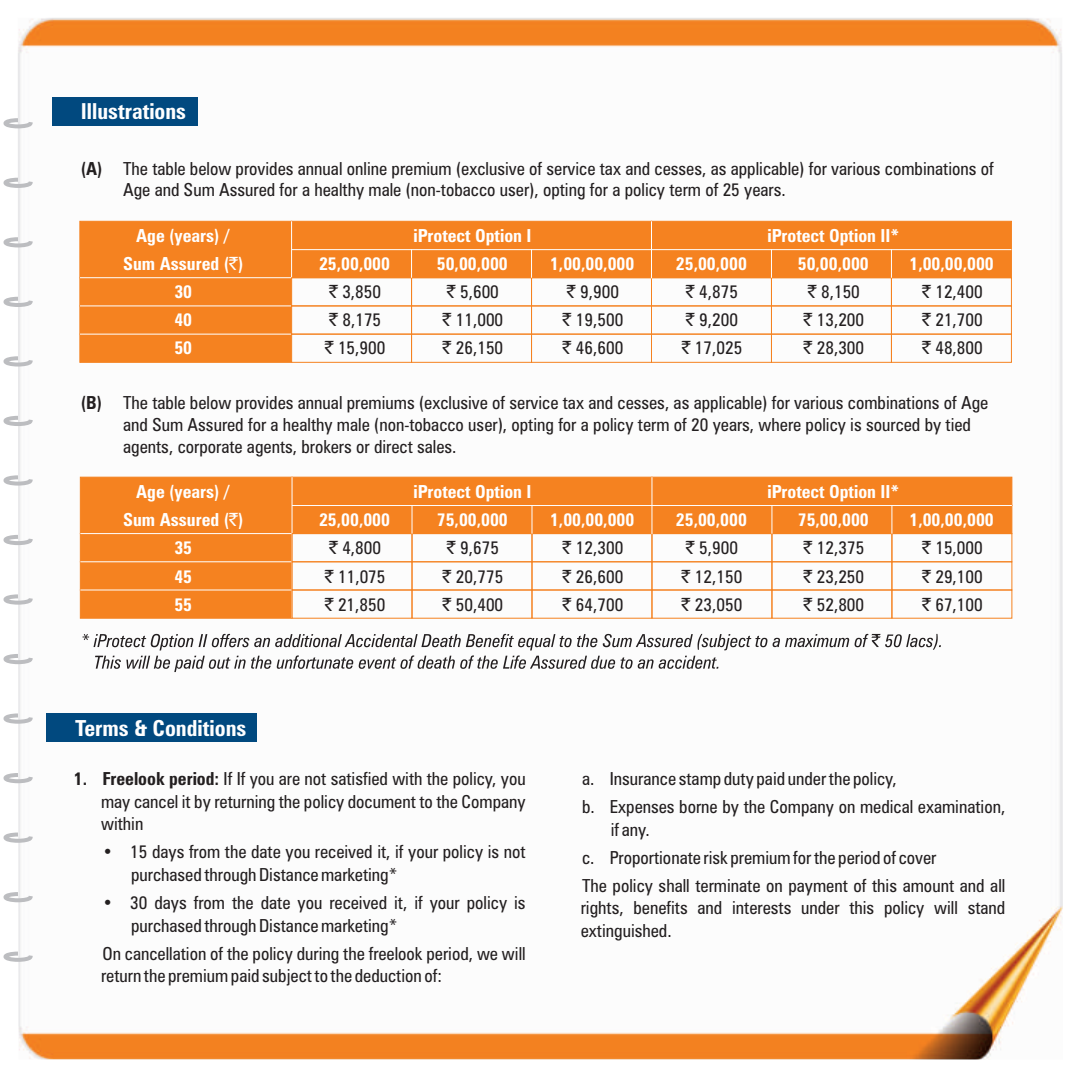
<style>
.page{position:relative;width:1080px;height:1080px;background:#fff}
.page>*{position:absolute;margin:0;border:0;box-sizing:border-box;transform-origin:0 0}
.t1{font:700 condensed 22.2px "Zurich BT";color:#fff}
.t2{font:700 condensed 22px "Zurich BT";color:#fff}
.t3{font:condensed 18px/22.6px "Zurich BT";color:#231f20}
.t4{font:700 condensed 18px/28.2px "Zurich BT";color:#fff;text-align:center}
.s1{font-weight:700}
.s2{font-family:"Rupee Foradian";font-weight:400;font-stretch:normal}
.s3{font-family:"Rupee Foradian";font-stretch:normal}
</style>
<div class="page">
<img style="left:18px;top:18px;width:1044px;height:1041px">
<svg style="left:3px;top:116px;width:32px;height:15px"></svg>
<svg style="left:3px;top:176px;width:32px;height:14px"></svg>
<svg style="left:3px;top:235px;width:32px;height:15px"></svg>
<svg style="left:3px;top:295px;width:32px;height:15px"></svg>
<svg style="left:3px;top:354px;width:32px;height:15px"></svg>
<svg style="left:3px;top:414px;width:32px;height:15px"></svg>
<svg style="left:3px;top:473px;width:32px;height:15px"></svg>
<svg style="left:3px;top:533px;width:32px;height:15px"></svg>
<svg style="left:3px;top:592px;width:32px;height:15px"></svg>
<svg style="left:3px;top:652px;width:32px;height:15px"></svg>
<svg style="left:3px;top:711px;width:32px;height:15px"></svg>
<svg style="left:3px;top:771px;width:32px;height:15px"></svg>
<svg style="left:3px;top:831px;width:32px;height:14px"></svg>
<svg style="left:3px;top:890px;width:32px;height:15px"></svg>
<svg style="left:3px;top:950px;width:32px;height:14px"></svg>
<div style="left:46px;top:713px;width:211px;height:29px;background:#01497f"></div>
<div style="left:52px;top:97px;width:146px;height:29px;background:#01497f"></div>
<svg style="left:83px;top:634px;width:858px;height:38px"></svg>
<svg style="left:79px;top:220px;width:933px;height:143px"></svg>
<svg style="left:79px;top:476px;width:934px;height:143px"></svg>
<p class="t2" style="left:81px;top:103px;width:107px">Illustrations</p>
<p class="t3" style="left:123px;top:159px;width:872px;line-height:21.6px;text-indent:-42px"><span class="s1">(A)</span> The table below provides annual online premium (exclusive of service tax and cesses, as applicable) for various combinations of<br>Age and Sum Assured for a healthy male (non-tobacco user), opting for a policy term of 25 years.</p>
<p class="t4" style="left:123px;top:223px;width:122px">Age (years) /<br>Sum Assured (<span class="s2">`</span>)</p>
<p class="t4" style="left:174px;top:279px;width:19px;text-align:justify">30<br>40<br>50</p>
<p class="t4" style="left:414px;top:223px;width:119px">iProtect Option I</p>
<p class="t4" style="left:768px;top:223px;width:133px">iProtect Option II*</p>
<p class="t4" style="left:319px;top:251px;width:73px">25,00,000</p>
<p class="t4" style="left:437px;top:251px;width:73px">50,00,000</p>
<p class="t4" style="left:550px;top:251px;width:86px">1,00,00,000</p>
<p class="t4" style="left:676px;top:251px;width:73px">25,00,000</p>
<p class="t4" style="left:798px;top:251px;width:73px">50,00,000</p>
<p class="t4" style="left:909px;top:251px;width:86px">1,00,00,000</p>
<p class="t3" style="left:329px;top:282px;width:54px"><span class="s3">`</span> 3,850</p>
<p class="t3" style="left:447px;top:282px;width:54px"><span class="s3">`</span> 5,600</p>
<p class="t3" style="left:567px;top:282px;width:54px"><span class="s3">`</span> 9,900</p>
<p class="t3" style="left:686px;top:282px;width:54px"><span class="s3">`</span> 4,875</p>
<p class="t3" style="left:808px;top:282px;width:54px"><span class="s3">`</span> 8,150</p>
<p class="t3" style="left:922px;top:282px;width:62px"><span class="s3">`</span> 12,400</p>
<p class="t3" style="left:329px;top:310px;width:54px"><span class="s3">`</span> 8,175</p>
<p class="t3" style="left:443px;top:310px;width:62px"><span class="s3">`</span> 11,000</p>
<p class="t3" style="left:563px;top:310px;width:62px"><span class="s3">`</span> 19,500</p>
<p class="t3" style="left:686px;top:310px;width:54px"><span class="s3">`</span> 9,200</p>
<p class="t3" style="left:803px;top:310px;width:62px"><span class="s3">`</span> 13,200</p>
<p class="t3" style="left:922px;top:310px;width:62px"><span class="s3">`</span> 21,700</p>
<p class="t3" style="left:325px;top:338px;width:62px"><span class="s3">`</span> 15,900</p>
<p class="t3" style="left:443px;top:338px;width:62px"><span class="s3">`</span> 26,150</p>
<p class="t3" style="left:563px;top:338px;width:62px"><span class="s3">`</span> 46,600</p>
<p class="t3" style="left:682px;top:338px;width:62px"><span class="s3">`</span> 17,025</p>
<p class="t3" style="left:803px;top:338px;width:62px"><span class="s3">`</span> 28,300</p>
<p class="t3" style="left:922px;top:338px;width:62px"><span class="s3">`</span> 48,800</p>
<p class="t3" style="left:123px;top:394px;width:867px;line-height:21.6px;text-indent:-42px"><span class="s1">(B)</span> The table below provides annual premiums (exclusive of service tax and cesses, as applicable) for various combinations of Age and Sum Assured for a healthy male (non-tobacco user), opting for a policy term of 20 years, where policy is sourced by tied agents, corporate agents, brokers or direct sales.</p>
<p class="t4" style="left:123px;top:479px;width:122px">Age (years) /<br>Sum Assured (<span class="s2">`</span>)</p>
<p class="t4" style="left:174px;top:536px;width:19px;text-align:justify">35<br>45<br>55</p>
<p class="t4" style="left:414px;top:479px;width:119px">iProtect Option I</p>
<p class="t4" style="left:768px;top:479px;width:133px">iProtect Option II*</p>
<p class="t4" style="left:319px;top:507px;width:73px">25,00,000</p>
<p class="t4" style="left:437px;top:507px;width:73px">75,00,000</p>
<p class="t4" style="left:550px;top:507px;width:86px">1,00,00,000</p>
<p class="t4" style="left:676px;top:507px;width:73px">25,00,000</p>
<p class="t4" style="left:798px;top:507px;width:73px">75,00,000</p>
<p class="t4" style="left:909px;top:507px;width:86px">1,00,00,000</p>
<p class="t3" style="left:329px;top:538px;width:54px"><span class="s3">`</span> 4,800</p>
<p class="t3" style="left:447px;top:538px;width:54px"><span class="s3">`</span> 9,675</p>
<p class="t3" style="left:563px;top:538px;width:62px"><span class="s3">`</span> 12,300</p>
<p class="t3" style="left:686px;top:538px;width:54px"><span class="s3">`</span> 5,900</p>
<p class="t3" style="left:804px;top:538px;width:62px"><span class="s3">`</span> 12,375</p>
<p class="t3" style="left:922px;top:538px;width:62px"><span class="s3">`</span> 15,000</p>
<p class="t3" style="left:325px;top:567px;width:62px"><span class="s3">`</span> 11,075</p>
<p class="t3" style="left:443px;top:567px;width:62px"><span class="s3">`</span> 20,775</p>
<p class="t3" style="left:563px;top:567px;width:62px"><span class="s3">`</span> 26,600</p>
<p class="t3" style="left:682px;top:567px;width:62px"><span class="s3">`</span> 12,150</p>
<p class="t3" style="left:803px;top:567px;width:62px"><span class="s3">`</span> 23,250</p>
<p class="t3" style="left:922px;top:567px;width:62px"><span class="s3">`</span> 29,100</p>
<p class="t3" style="left:325px;top:595px;width:62px"><span class="s3">`</span> 21,850</p>
<p class="t3" style="left:443px;top:595px;width:62px"><span class="s3">`</span> 50,400</p>
<p class="t3" style="left:563px;top:595px;width:62px"><span class="s3">`</span> 64,700</p>
<p class="t3" style="left:682px;top:595px;width:62px"><span class="s3">`</span> 23,050</p>
<p class="t3" style="left:803px;top:595px;width:62px"><span class="s3">`</span> 52,800</p>
<p class="t3" style="left:922px;top:595px;width:62px"><span class="s3">`</span> 67,100</p>
<p class="t1" style="left:75px;top:719px;width:173px">Terms &amp; Conditions</p>
<p class="t3" style="left:101px;top:769px;width:426px;text-align:justify;text-indent:-27px"><span class="s1">1. Freelook period:</span> If If you are not satisfied with the policy, you may cancel it by returning the policy document to the Company within</p>
<p class="t3" style="left:131px;top:842px;width:396px;text-indent:-29px">• 15 days from the date you received it, if your policy is not purchased through Distance marketing*</p>
<p class="t3" style="left:131px;top:893px;width:396px;text-indent:-29px">• 30 days from the date you received it, if your policy is purchased through Distance marketing*</p>
<p class="t3" style="left:101px;top:944px;width:426px">On cancellation of the policy during the freelook period, we will return the premium paid subject to the deduction of:</p>
<p class="t3" style="left:582px;top:766px;width:425px;line-height:28px">a. Insurance stamp duty paid under the policy,<br>b. Expenses borne by the Company on medical examination,</p>
<p class="t3" style="left:582px;top:817px;width:425px;line-height:28px;text-indent:29px">if any.<br>c. Proportionate risk premium for the period of cover<br>The policy shall terminate on payment of this amount and all</p>
<p class="t3" style="left:581px;top:898px;width:426px">rights, benefits and interests under this policy will stand extinguished.</p>
</div>
